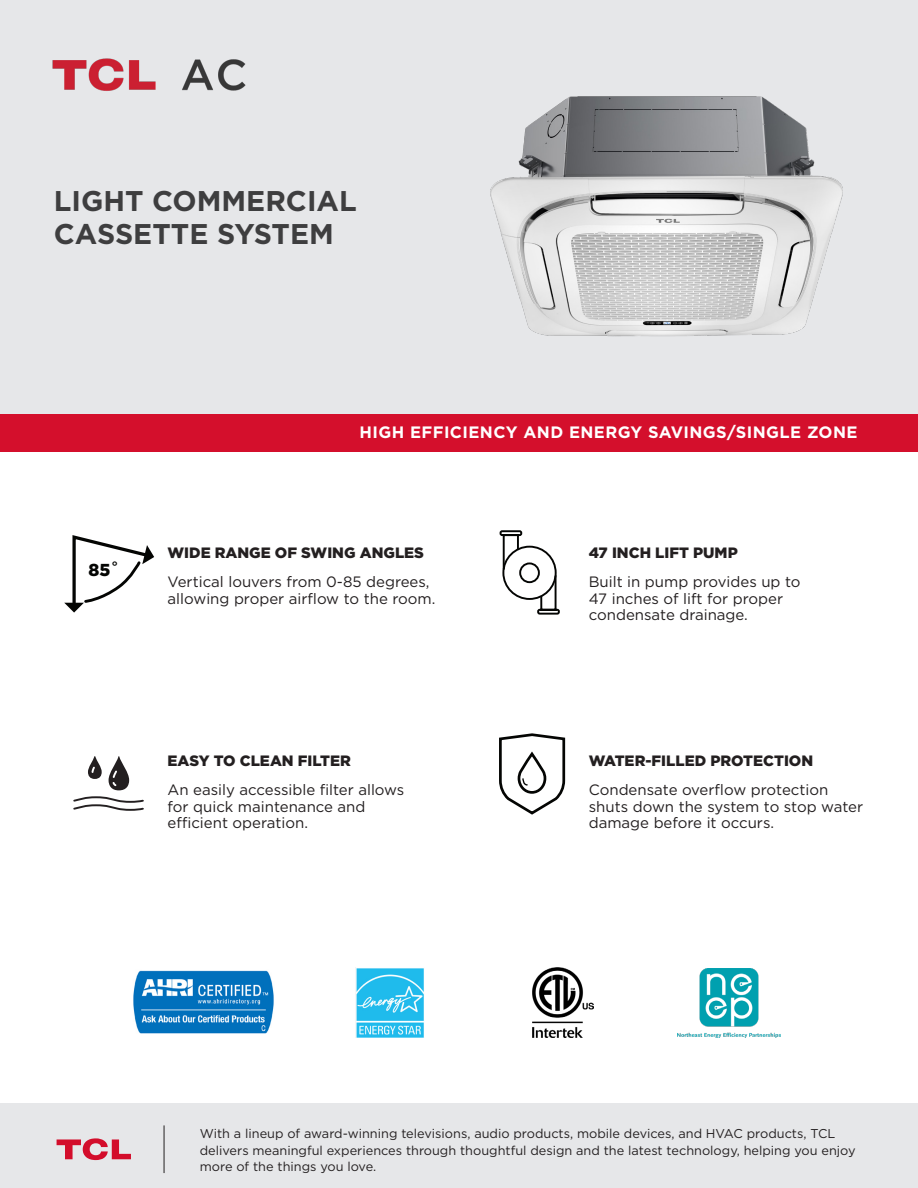
<style>
.page{position:relative;width:918px;height:1188px;background:#fff}
.page>*{position:absolute;margin:0;border:0;box-sizing:border-box;transform-origin:0 0}
.t1{font:700 28.5px/33px "Gotham";color:#3e3e3f}
.t2{font:900 17.25px "Gotham";color:#040503}
.t3{font:700 16.5px "Gotham";letter-spacing:.025em;color:#fff}
.t4{font:15px/16.5px "Gotham";color:#231f20}
.t5{font:900 15px "Gotham";color:#231f20}
.t6{font:12.75px/16.5px "Gotham";color:#231f20}
</style>
<div class="page">
<div style="left:0;top:1104px;width:918px;height:84px;background:#e6e7e9"></div>
<hr style="left:164px;top:1125px;width:1px;height:48px;background:#231f20">
<svg style="left:57px;top:1138px;width:74px;height:22px"></svg>
<div style="left:0;top:0;width:918px;height:432px;background:#e6e7e9"></div>
<div style="left:0;top:414px;width:918px;height:38px;background:#d40f2c"></div>
<img style="left:133px;top:970px;width:141px;height:64px">
<img style="left:356px;top:968px;width:68px;height:70px">
<img style="left:533px;top:967px;width:61px;height:71px">
<img style="left:677px;top:969px;width:103px;height:69px">
<img style="left:52px;top:58px;width:194px;height:33px">
<img style="left:490px;top:96px;width:353px;height:241px">
<svg style="left:73px;top:756px;width:71px;height:55px"></svg>
<svg style="left:64px;top:535px;width:90px;height:78px"></svg>
<svg style="left:499px;top:530px;width:61px;height:85px"></svg>
<svg style="left:499px;top:733px;width:67px;height:82px"></svg>
<p class="t1" style="left:54px;top:184px;width:304px">LIGHT COMMERCIAL<br>CASSETTE SYSTEM</p>
<p class="t2" style="left:89px;top:558px;width:32px">85˚</p>
<p class="t3" style="left:360px;top:421px;width:500px">HIGH EFFICIENCY AND ENERGY SAVINGS/SINGLE ZONE</p>
<p class="t5" style="left:168px;top:542px;width:258px">WIDE RANGE OF SWING ANGLES</p>
<p class="t4" style="left:168px;top:573px;width:269px">Vertical louvers from 0-85 degrees, allowing proper airflow to the room.</p>
<p class="t5" style="left:589px;top:542px;width:150px">47 INCH LIFT PUMP</p>
<p class="t4" style="left:589px;top:573px;width:213px">Built in pump provides up to<br>47 inches of lift for proper condensate drainage.</p>
<p class="t5" style="left:168px;top:750px;width:185px">EASY TO CLEAN FILTER</p>
<p class="t4" style="left:168px;top:781px;width:238px">An easily accessible fi lter allows for quick maintenance and efficient operation.</p>
<p class="t5" style="left:589px;top:750px;width:226px">WATER-FILLED PROTECTION</p>
<p class="t4" style="left:589px;top:781px;width:276px">Condensate overflow protection shuts down the system to stop water damage before it occurs.</p>
<p class="t6" style="left:200px;top:1125px;width:657px">With a lineup of award-winning televisions, audio products, mobile devices, and HVAC products, TCL delivers meaningful experiences through thoughtful design and the latest technology, helping you enjoy more of the things you love.</p>
</div>
